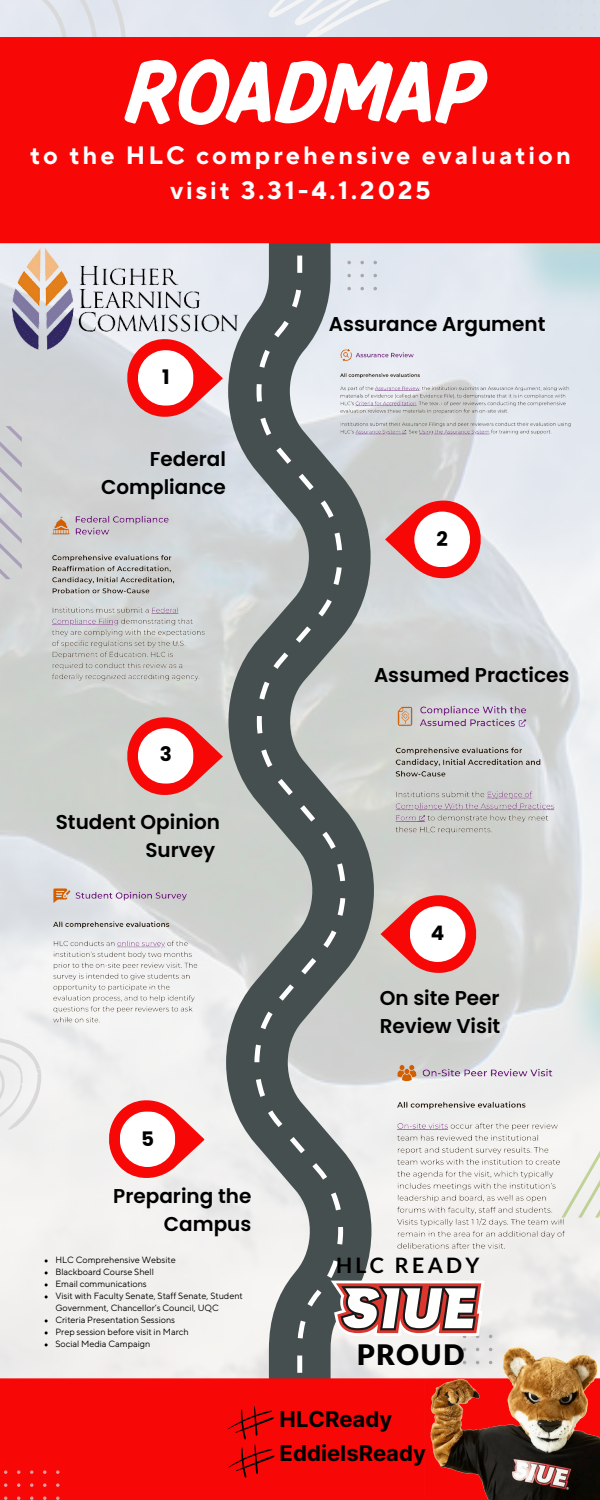
<style>
.page{position:relative;width:600px;height:1500px;background:#fff}
.page>*{position:absolute;margin:0;border:0;box-sizing:border-box;transform-origin:0 0}
.t1{font:700 89.7px "Pluma";color:#fff}
.t2{font:900 28.3px "Lato Latin";letter-spacing:.045em;color:#000}
.t3{font:700 25px/34.5px "TT Norms Pro";letter-spacing:.12em;color:#fff;text-align:center}
.t4{font:700 22px "Inter";color:#000}
.t5{font:700 21.3px "Lato";letter-spacing:.155em;color:#000}
.t6{font:600 20px/27.8px "Poppins";color:#000;text-align:right}
.t7{font:700 20px "Poppins";color:#000}
.t8{font:9px/12px "TT Norms Pro";color:#000}
</style>
<div class="page">
<svg style="left:226px;top:243px;width:148px;height:1135px;background:#b2b6b6"></svg>
<svg style="left:254px;top:243px;width:91px;height:1135px;background:#878d8d"></svg>
<svg style="left:0;top:0;width:126px;height:37px;background:#e1e5ed"></svg>
<svg style="left:265px;top:0;width:157px;height:37px"></svg>
<div style="left:0;top:37px;width:600px;height:206px;background:#f80707"></div>
<div style="left:0;top:1378px;width:424px;height:122px;background:#f80707"></div>
<svg style="left:123px;top:350px;width:100px;height:68px"></svg>
<svg style="left:385px;top:500px;width:100px;height:79px;background:#e67172"></svg>
<div style="left:414px;top:512px;width:56px;height:55px;background:#fff;border-radius:50%"></div>
<svg style="left:381px;top:894px;width:99px;height:80px;background:#e46f6c"></svg>
<div style="left:410px;top:906px;width:56px;height:56px;background:#fff;border-radius:50%"></div>
<svg style="left:123px;top:716px;width:100px;height:80px"></svg>
<svg style="left:105px;top:1099px;width:100px;height:80px"></svg>
<svg style="left:540px;top:0;width:4px;height:4px"></svg>
<svg style="left:553px;top:0;width:4px;height:4px"></svg>
<svg style="left:566px;top:0;width:4px;height:4px"></svg>
<svg style="left:579px;top:0;width:4px;height:4px"></svg>
<svg style="left:593px;top:0;width:3px;height:4px"></svg>
<svg style="left:540px;top:13px;width:4px;height:4px"></svg>
<svg style="left:553px;top:13px;width:4px;height:4px"></svg>
<svg style="left:566px;top:13px;width:4px;height:4px"></svg>
<svg style="left:579px;top:13px;width:4px;height:4px"></svg>
<svg style="left:593px;top:13px;width:3px;height:4px"></svg>
<svg style="left:540px;top:26px;width:4px;height:4px"></svg>
<svg style="left:553px;top:26px;width:4px;height:4px"></svg>
<svg style="left:566px;top:26px;width:4px;height:4px"></svg>
<svg style="left:579px;top:26px;width:4px;height:4px"></svg>
<svg style="left:593px;top:26px;width:3px;height:4px"></svg>
<svg style="left:4px;top:1470px;width:3px;height:4px"></svg>
<svg style="left:17px;top:1470px;width:3px;height:4px"></svg>
<svg style="left:30px;top:1470px;width:4px;height:4px"></svg>
<svg style="left:43px;top:1470px;width:4px;height:4px"></svg>
<svg style="left:56px;top:1470px;width:4px;height:4px"></svg>
<svg style="left:4px;top:1483px;width:3px;height:4px"></svg>
<svg style="left:17px;top:1483px;width:3px;height:4px"></svg>
<svg style="left:30px;top:1483px;width:4px;height:4px"></svg>
<svg style="left:43px;top:1483px;width:4px;height:4px"></svg>
<svg style="left:56px;top:1483px;width:4px;height:4px"></svg>
<svg style="left:4px;top:1496px;width:3px;height:4px"></svg>
<svg style="left:17px;top:1496px;width:3px;height:4px"></svg>
<svg style="left:30px;top:1496px;width:4px;height:4px"></svg>
<svg style="left:43px;top:1496px;width:4px;height:4px"></svg>
<svg style="left:56px;top:1496px;width:4px;height:4px"></svg>
<svg style="left:0;top:426px;width:22px;height:153px;background:#cac9ce"></svg>
<svg style="left:583px;top:1109px;width:17px;height:109px"></svg>
<svg style="left:347px;top:261px;width:4px;height:3px"></svg>
<svg style="left:360px;top:261px;width:4px;height:3px"></svg>
<svg style="left:373px;top:261px;width:4px;height:3px"></svg>
<svg style="left:347px;top:274px;width:4px;height:3px"></svg>
<svg style="left:360px;top:274px;width:4px;height:3px"></svg>
<svg style="left:373px;top:274px;width:4px;height:3px"></svg>
<svg style="left:347px;top:287px;width:4px;height:3px"></svg>
<svg style="left:360px;top:287px;width:4px;height:3px"></svg>
<svg style="left:373px;top:287px;width:4px;height:3px"></svg>
<svg style="left:0;top:1013px;width:60px;height:125px"></svg>
<img style="left:565px;top:906px;width:35px;height:115px">
<img style="left:329px;top:342px;width:268px;height:106px">
<img style="left:35px;top:502px;width:191px;height:199px">
<img style="left:374px;top:692px;width:202px;height:162px">
<img style="left:35px;top:875px;width:188px;height:204px">
<img style="left:377px;top:1049px;width:206px;height:223px">
<img style="left:424px;top:1341px;width:176px;height:159px">
<img style="left:12px;top:248px;width:226px;height:102px">
<svg style="left:331px;top:1281px;width:161px;height:57px"></svg>
<svg style="left:228px;top:1406px;width:47px;height:72px;background:#d90606"></svg>
<p class="t1" style="left:128px;top:54px;width:358px">ROADMAP</p>
<p class="t3" style="left:30px;top:139px;width:542px">to the HLC comprehensive evaluation visit 3.31-4.1.2025</p>
<h5 class="t7" style="left:162px;top:363px;width:9px">1</h5>
<p class="t6" style="left:101px;top:445px;width:126px">Federal<br>Compliance</p>
<p class="t6" style="left:329px;top:310px;width:218px">Assurance Argument</p>
<p class="t7" style="left:436px;top:525px;width:13px">2</p>
<p class="t7" style="left:160px;top:740px;width:14px">3</p>
<h1 class="t6" style="left:56px;top:809px;width:166px">Student Opinion<br>Survey</h1>
<p class="t6" style="left:374px;top:661px;width:197px">Assumed Practices</p>
<p class="t7" style="left:431px;top:919px;width:15px">4</p>
<p class="t6" style="left:380px;top:984px;width:122px;text-align:left">On site Peer<br>Review Visit</p>
<h5 class="t7" style="left:141px;top:1125px;width:14px">5</h5>
<p class="t6" style="left:113px;top:1182px;width:140px">Preparing the<br>Campus</p>
<h3 class="t8" style="left:55px;top:1254px;width:122px">HLC Comprehensive Website</h3>
<p class="t8" style="left:55px;top:1266px;width:100px">Blackboard Course Shell</p>
<p class="t8" style="left:55px;top:1278px;width:93px">Email communications</p>
<p class="t8" style="left:55px;top:1290px;width:189px">Visit with Faculty Senate, Staff Senate, Student<br>Government, Chancellor’s Council, UQC</p>
<p class="t8" style="left:55px;top:1314px;width:121px">Criteria Presentation Sessions</p>
<h5 class="t8" style="left:55px;top:1326px;width:135px">Prep session before visit in March</h5>
<p class="t8" style="left:55px;top:1338px;width:96px">Social Media Campaign</p>
<p class="t5" style="left:336px;top:1252px;width:145px">HLC READY</p>
<p class="t2" style="left:357px;top:1342px;width:109px">PROUD</p>
<h5 class="t4" style="left:280px;top:1406px;width:114px">HLCReady</h5>
<p class="t4" style="left:280px;top:1440px;width:148px">EddieIsReady</p>
</div>
